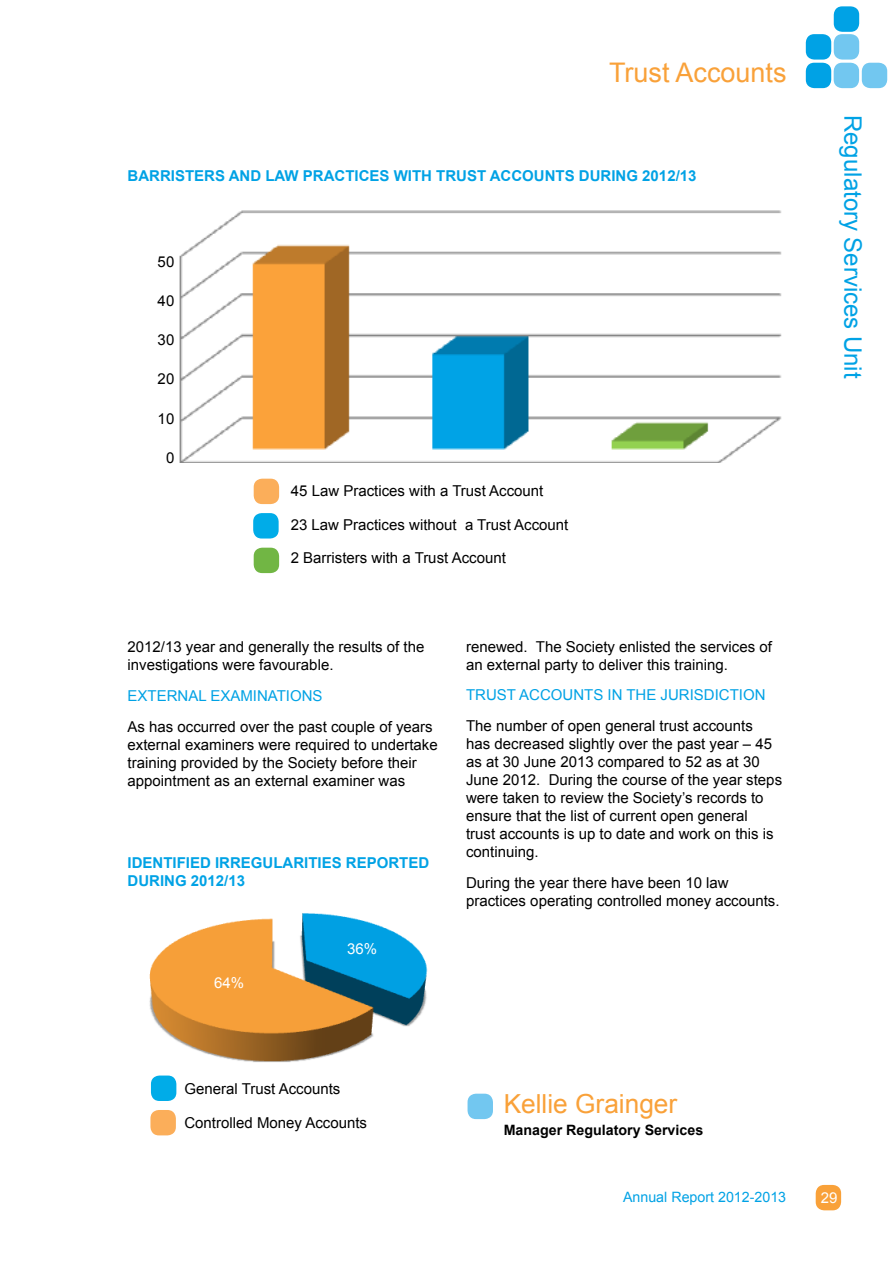
<style>
.page{position:relative;width:893px;height:1263px;background:#fff}
.page>*{position:absolute;margin:0;border:0;box-sizing:border-box;transform-origin:0 0}
.t1{font:27px "Arial";color:#f9a139}
.t2{font:26.25px "Arial";color:#f9a139}
.t3{font:24px "Arial";color:#00a2e5}
.t4{font:15px/18px "Arial";color:#000}
.t5{font:700 15px/18px "Arial";color:#00a2e5}
.t6{font:15px "Arial";color:#00a2e5}
.t7{font:15px "Arial";color:#fff}
.t8{font:700 14.25px "Arial";color:#000}
.t9{font:14.25px "Arial";color:#00a2e5}
</style>
<div class="page">
<div style="left:806px;top:63px;width:25px;height:25px;background:#00a2e5;border-radius:9px"></div>
<div style="left:834px;top:34px;width:25px;height:26px;background:#72c7f0;border-radius:9px"></div>
<div style="left:806px;top:34px;width:25px;height:26px;background:#00a2e5;border-radius:9px"></div>
<div style="left:834px;top:6px;width:25px;height:26px;background:#00a2e5;border-radius:9px"></div>
<div style="left:834px;top:63px;width:25px;height:25px;background:#72c7f0;border-radius:9px"></div>
<div style="left:862px;top:63px;width:25px;height:25px;background:#72c7f0;border-radius:9px"></div>
<div style="left:816px;top:1185px;width:25px;height:25px;background:#f9a139;border-radius:9px"></div>
<div style="left:468px;top:1094px;width:25px;height:25px;background:#72c7f0;border-radius:9px"></div>
<div style="left:254px;top:548px;width:25px;height:25px;background:#71b644;border-radius:9px"></div>
<div style="left:253px;top:513px;width:26px;height:25px;background:#00ace8;border-radius:9px"></div>
<div style="left:254px;top:479px;width:25px;height:25px;background:#fbae5a;border-radius:9px"></div>
<img style="left:179px;top:210px;width:603px;height:252px">
<img style="left:149px;top:913px;width:279px;height:149px">
<div style="left:150px;top:1110px;width:26px;height:25px;background:#fbae5a;border-radius:9px"></div>
<div style="left:151px;top:1075px;width:25px;height:26px;background:#00ace8;border-radius:9px"></div>
<h1 class="t1" style="left:609px;top:55px;width:179px">Trust Accounts</h1>
<p class="t5" style="left:128px;top:167px;width:570px">BARRISTERS AND LAW PRACTICES WITH TRUST ACCOUNTS DURING 2012/13</p>
<p class="t4" style="left:158px;top:252px;width:18px">50</p>
<p class="t4" style="left:158px;top:292px;width:18px">40</p>
<p class="t4" style="left:158px;top:331px;width:18px">30</p>
<p class="t4" style="left:158px;top:370px;width:18px">20</p>
<p class="t4" style="left:158px;top:409px;width:18px">10</p>
<p class="t4" style="left:166px;top:449px;width:10px">0</p>
<p class="t4" style="left:291px;top:482px;width:254px">45 Law Practices with a Trust Account</p>
<p class="t4" style="left:291px;top:515px;width:279px">23 Law Practices without a Trust Account</p>
<p class="t4" style="left:291px;top:549px;width:217px">2 Barristers with a Trust Account</p>
<p class="t4" style="left:128px;top:638px;width:298px">2012/13 year and generally the results of the investigations were favourable.</p>
<p class="t6" style="left:128px;top:686px;width:31px">External</p>
<p class="t6" style="left:210px;top:686px;width:31px">Examinations</p>
<p class="t4" style="left:128px;top:717px;width:312px">As has occurred over the past couple of years external examiners were required to undertake training provided by the Society before their appointment as an external examiner was</p>
<p class="t5" style="left:128px;top:854px;width:303px">IDENTIFIED IRREGULARITIES REPORTED<br>DURING 2012/13</p>
<p class="t7" style="left:214px;top:972px;width:32px">64%</p>
<p class="t7" style="left:347px;top:938px;width:32px">36%</p>
<p class="t4" style="left:466px;top:637px;width:308px">renewed. The Society enlisted the services of an external party to deliver this training.</p>
<p class="t6" style="left:466px;top:685px;width:75px">Trust Acco</p>
<p class="t6" style="left:562px;top:685px;width:22px">unts</p>
<p class="t6" style="left:607px;top:685px;width:30px">in the</p>
<p class="t6" style="left:661px;top:685px;width:64px">jurisdiction</p>
<p class="t4" style="left:466px;top:717px;width:318px">The number of open general trust accounts<br>has decreased slightly over the past year – 45 as at 30 June 2013 compared to 52 as at 30<br>June 2012. During the course of the year steps were taken to review the Society’s records to ensure that the list of current open general<br>trust accounts is up to date and work on this is continuing.</p>
<p class="t4" style="left:466px;top:874px;width:315px">During the year there have been 10 law practices operating controlled money accounts.</p>
<p class="t4" style="left:184px;top:1080px;width:157px">General Trust Accounts</p>
<p class="t4" style="left:184px;top:1113px;width:184px">Controlled Money Accounts</p>
<h2 class="t2" style="left:504px;top:1087px;width:175px">Kellie Grainger</h2>
<p class="t8" style="left:504px;top:1120px;width:201px">MANAGER REGULATORY SERVICES</p>
<h3 class="t3" style="left:868px;top:115px;width:265px;rotate:90deg">Regulatory Services U nit</h3>
<p class="t9" style="left:623px;top:1188px;width:165px">Annual Report 2012-2013</p>
<p class="t7" style="left:821px;top:1188px;width:18px">29</p>
</div>
